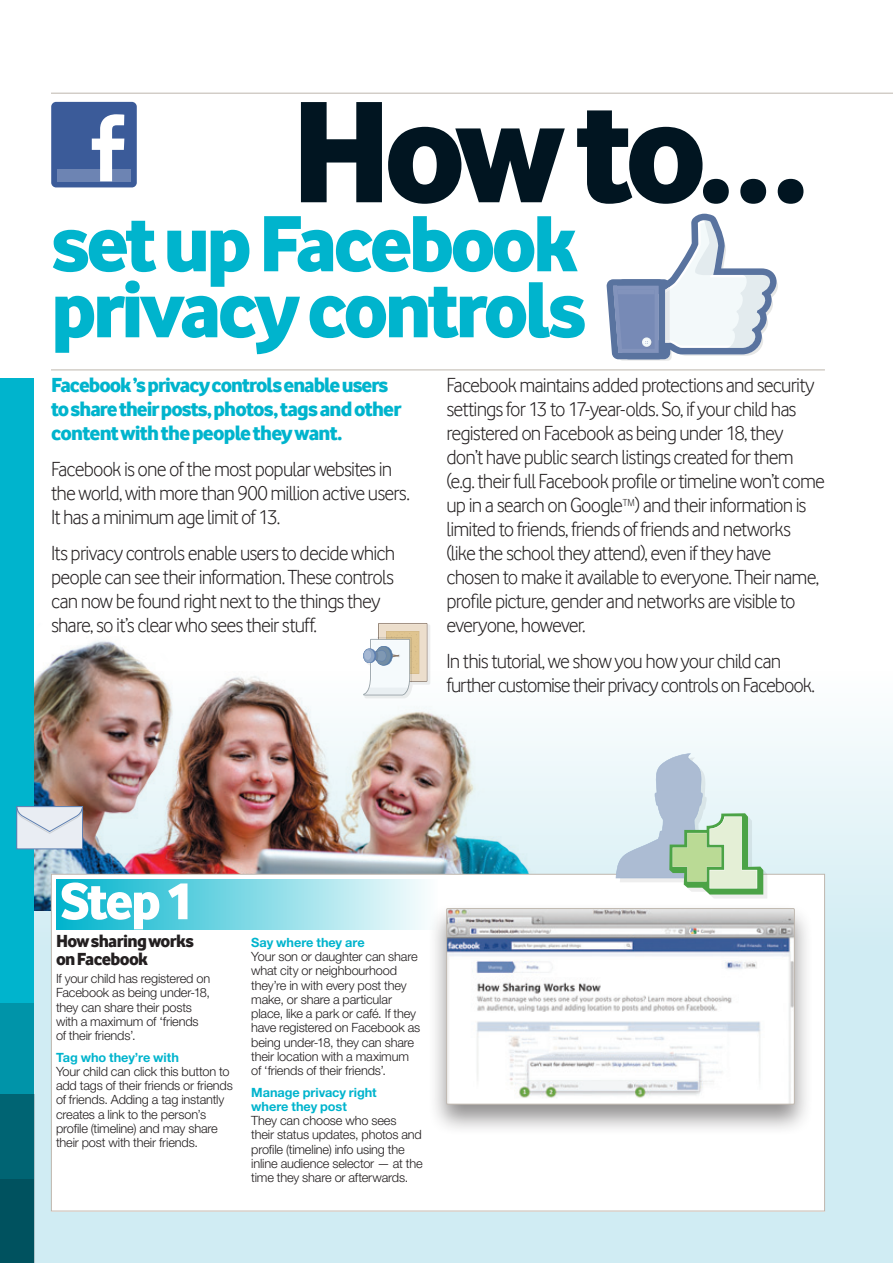
<style>
.page{position:relative;width:893px;height:1263px;background:#fff}
.page>*{position:absolute;margin:0;border:0;box-sizing:border-box;transform-origin:0 0}
.t1{font:150px "Vodafone Ex B";color:#011521}
.t2{font:82.5px/66px "Vodafone Ex B";letter-spacing:-.05em;color:#00b4cd}
.t3{font:54px "Vodafone Ex B";color:#fff}
.t4{font:21px/24px "Vodafone Lt";letter-spacing:-.04em;color:#231f20}
.t5{font:21px/24px "Vodafone Ex B";letter-spacing:-.04em;color:#00b4cd}
.t6{font:18px/18px "Vodafone Ex B";letter-spacing:-.04em;color:#231f20}
.t7{font:300 12.75px/14.2px "Helvetica Neue LT Std";letter-spacing:-.01em;color:#231f20}
.s1{font-weight:700;color:#00b4cd}
</style>
<div class="page">
<div style="left:0;top:640px;width:893px;height:623px;background:linear-gradient(to bottom,#f6fbfc,#c3e6ef)"></div>
<img style="left:34px;top:640px;width:516px;height:270px">
<div style="left:51px;top:874px;width:774px;height:337px;background:#fff"></div>
<div style="left:56px;top:879px;width:382px;height:50px;background:linear-gradient(to right,#00b3cc,#fcfefe)"></div>
<hr style="left:51px;top:369px;width:774px;height:1px;background:#beb6ad">
<div style="left:426px;top:901px;width:386px;height:234px;background:#231f20;opacity:.5"></div>
<img style="left:448px;top:910px;width:344px;height:192px">
<div style="left:446px;top:908px;width:348px;height:196px;border:1px solid #beb6ad"></div>
<hr style="left:51px;top:93px;width:842px;height:1px;background:#beb6ad">
<div style="left:0;top:378px;width:34px;height:885px;background:#00b4cd"></div>
<svg style="left:0;top:1003px;width:34px;height:260px;background:#006e7f"></svg>
<svg style="left:607px;top:214px;width:171px;height:147px"></svg>
<svg style="left:363px;top:623px;width:67px;height:75px"></svg>
<div style="left:17px;top:806px;width:66px;height:43px;background:#e9edf3"></div>
<svg style="left:18px;top:806px;width:66px;height:28px"></svg>
<div style="left:16px;top:806px;width:67px;height:43px;border:1px solid #5f80b1"></div>
<svg style="left:616px;top:753px;width:151px;height:145px;background:#ccdfd8"></svg>
<div style="left:51px;top:102px;width:86px;height:85px;background:#3b5b99;border-radius:5px"></div>
<div style="left:57px;top:169px;width:74px;height:12px;background:#6d84b3"></div>
<svg style="left:92px;top:114px;width:32px;height:67px"></svg>
<p class="t1" style="left:291px;top:58px;width:518px">How to…</p>
<p class="t2" style="left:51px;top:208px;width:538px">set up Facebook privacy controls</p>
<p class="t5" style="left:51px;top:372px;width:352px">Facebook ’s privacy controls enable users to share their posts, photos, tags and other content with the people they want.</p>
<p class="t4" style="left:51px;top:457px;width:360px">Facebook is one of the most popular websites in the world, with more than 900 million active users.<br>It has a minimum age limit of 13.</p>
<p class="t4" style="left:51px;top:541px;width:346px">Its privacy controls enable users to decide which people can see their information. These controls can now be found right next to the things they share, so it’s clear who sees their stuff.</p>
<p class="t4" style="left:446px;top:373px;width:380px">Facebook maintains added protections and security settings for 13 to 17-year-olds. So, if your child has registered on Facebook as being under 18, they don’t have public search listings created for them (e.g. their full Facebook profile or timeline won’t come up in a search on Google<sup>TM</sup>) and their information is limited to friends, friends of friends and networks (like the school they attend), even if they have chosen to make it available to everyone. Their name, profile picture, gender and networks are visible to everyone, however.</p>
<p class="t4" style="left:446px;top:649px;width:370px">In this tutorial, we show you how your child can further customise their privacy controls on Facebook.</p>
<p class="t3" style="left:60px;top:867px;width:136px">Step 1</p>
<p class="t6" style="left:56px;top:932px;width:139px">How sharing works on Facebook</p>
<p class="t7" style="left:56px;top:971px;width:156px">If your child has registered on<br>Facebook as being under-18, they can share their posts with a maximum of ‘friends of their friends’.</p>
<p class="t7" style="left:56px;top:1049px;width:178px"><span class="s1">Tag who they’re with<br></span>Your child can click this button to add tags of their friends or friends of friends. Adding a tag instantly creates a link to the person’s profile (timeline) and may share their post with their friends.</p>
<p class="t7" style="left:251px;top:935px;width:171px"><span class="s1">Say where they are<br></span>Your son or daughter can share what city or neighbourhood they’re in with every post they make, or share a particular place, like a park or café. If they have registered on Facebook as being under-18, they can share their location with a maximum of ‘friends of their friends’.</p>
<p class="t7" style="left:251px;top:1085px;width:173px"><span class="s1">Manage privacy right<br>where they post<br></span>They can choose who sees<br>their status updates, photos and profile (timeline) info using the inline audience selector — at the time they share or afterwards.</p>
</div>
